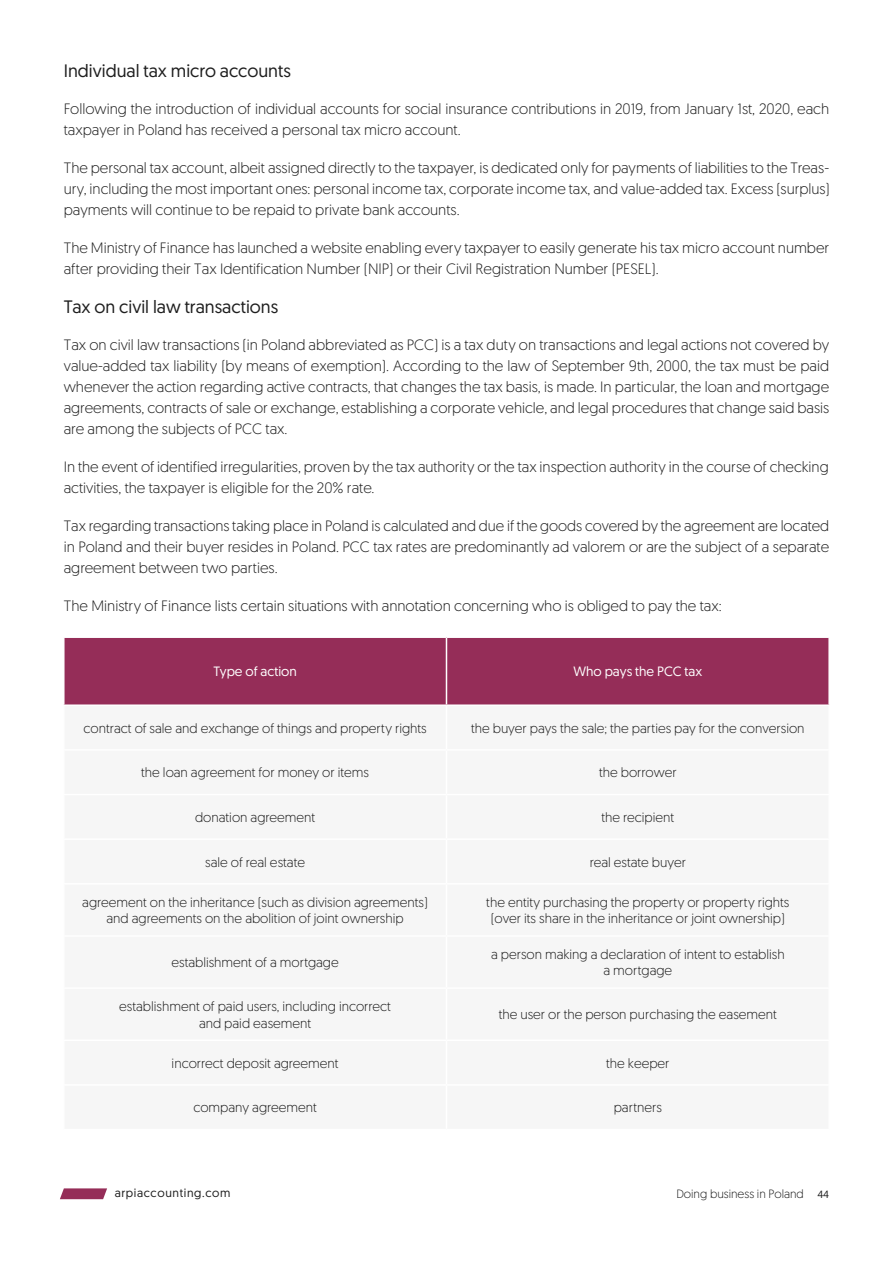
<style>
.page{position:relative;width:893px;height:1263px;background:#fff}
.page>*{position:absolute;margin:0;border:0;box-sizing:border-box;transform-origin:0 0}
.Heading_2{font:18px "Geomanist";color:#1e1e1e}
.Paragraph{font:300 15px/21px "Geomanist";color:#1e1e1e}
.Table_text{font:300 13.5px/16.5px "Geomanist";color:#1e1e1e;text-align:center}
.Table_heading{font:13.5px "Geomanist";color:#fff}
.t1{font:300 12px "Geomanist";color:#1e1e1e}
.t2{font:12px "Geomanist";letter-spacing:.05em;color:#1e1e1e}
.s1{font-weight:400;font-size:10.5px}
</style>
<div class="page">
<svg style="left:60px;top:1188px;width:47px;height:11px"></svg>
<div style="left:65px;top:638px;width:763px;height:66px;background:#952d58"></div>
<hr style="left:446px;top:638px;width:1px;height:66px;background:#fff">
<p class="Heading_2" style="left:64px;top:59px;width:229px">Individual tax micro accounts</p>
<p class="Paragraph" style="left:64px;top:98px;width:767px">Following the introduction of individual accounts for social insurance contributions in 2019, from January 1st, 2020, each taxpayer in Poland has received a personal tax micro account.</p>
<p class="Paragraph" style="left:64px;top:157px;width:767px;text-align:justify">The personal tax account, albeit assigned directly to the taxpayer, is dedicated only for payments of liabilities to the Treas&shy;ury, including the most important ones: personal income tax, corporate income tax, and value-added tax. Excess (surplus) payments will continue to be repaid to private bank accounts.</p>
<p class="Paragraph" style="left:64px;top:237px;width:767px">The Ministry of Finance has launched a website enabling every taxpayer to easily generate his tax micro account number after providing their Tax Identification Number (NIP) or their Civil Registration Number (PESEL).</p>
<p class="Heading_2" style="left:64px;top:295px;width:216px">Tax on civil law transactions</p>
<p class="Paragraph" style="left:64px;top:334px;width:767px;text-align:justify">Tax on civil law transactions (in Poland abbreviated as PCC) is a tax duty on transactions and legal actions not covered by value-added tax liability (by means of exemption). According to the law of September 9th, 2000, the tax must be paid whenever the action regarding active contracts, that changes the tax basis, is made. In particular, the loan and mortgage agreements, contracts of sale or exchange, establishing a corporate vehicle, and legal procedures that change said basis are among the subjects of PCC tax.</p>
<p class="Paragraph" style="left:64px;top:456px;width:766px">In the event of identified irregularities, proven by the tax authority or the tax inspection authority in the course of checking activities, the taxpayer is eligible for the 20% rate.</p>
<p class="Paragraph" style="left:64px;top:515px;width:767px;text-align:justify">Tax regarding transactions taking place in Poland is calculated and due if the goods covered by the agreement are located in Poland and their buyer resides in Poland. PCC tax rates are predominantly ad valorem or are the subject of a separate agreement between two parties.</p>
<p class="Paragraph" style="left:64px;top:595px;width:659px">The Ministry of Finance lists certain situations with annotation concerning who is obliged to pay the tax:</p>
<p class="Table_heading" style="left:213px;top:663px;width:85px">Type of action</p>
<p class="Table_heading" style="left:573px;top:663px;width:130px">Who pays the PCC tax</p>
<p class="Table_text" style="left:83px;top:719px;width:345px">contract of sale and exchange of things and property rights</p>
<p class="Table_text" style="left:471px;top:719px;width:335px">the buyer pays the sale; the parties pay for the conversion</p>
<p class="Table_text" style="left:141px;top:764px;width:229px">the loan agreement for money or items</p>
<p class="Table_text" style="left:599px;top:764px;width:79px">the borrower</p>
<p class="Table_text" style="left:195px;top:808px;width:122px">donation agreement</p>
<p class="Table_text" style="left:601px;top:808px;width:74px">the recipient</p>
<p class="Table_text" style="left:205px;top:853px;width:101px">sale of real estate</p>
<p class="Table_text" style="left:590px;top:853px;width:98px">real estate buyer</p>
<p class="Table_text" style="left:82px;top:893px;width:347px">agreement on the inheritance (such as division agreements) and agreements on the abolition of joint ownership</p>
<p class="Table_text" style="left:486px;top:893px;width:305px">the entity purchasing the property or property rights (over its share in the inheritance or joint ownership)</p>
<p class="Table_text" style="left:171px;top:954px;width:169px">establishment of a mortgage</p>
<p class="Table_text" style="left:491px;top:945px;width:295px">a person making a declaration of intent to establish a mortgage</p>
<p class="Table_text" style="left:119px;top:997px;width:273px">establishment of paid users, including incorrect and paid easement</p>
<p class="Table_text" style="left:499px;top:1006px;width:280px">the user or the person purchasing the easement</p>
<p class="Table_text" style="left:172px;top:1054px;width:168px">incorrect deposit agreement</p>
<p class="Table_text" style="left:606px;top:1054px;width:65px">the keeper</p>
<p class="Table_text" style="left:193px;top:1099px;width:125px">company agreement</p>
<p class="Table_text" style="left:614px;top:1099px;width:50px">partners</p>
<p class="t2" style="left:115px;top:1185px;width:117px">arpiaccounting.com</p>
<p class="t1" style="left:676px;top:1186px;width:154px">Doing business in Poland <span class="s1">44</span></p>
</div>
